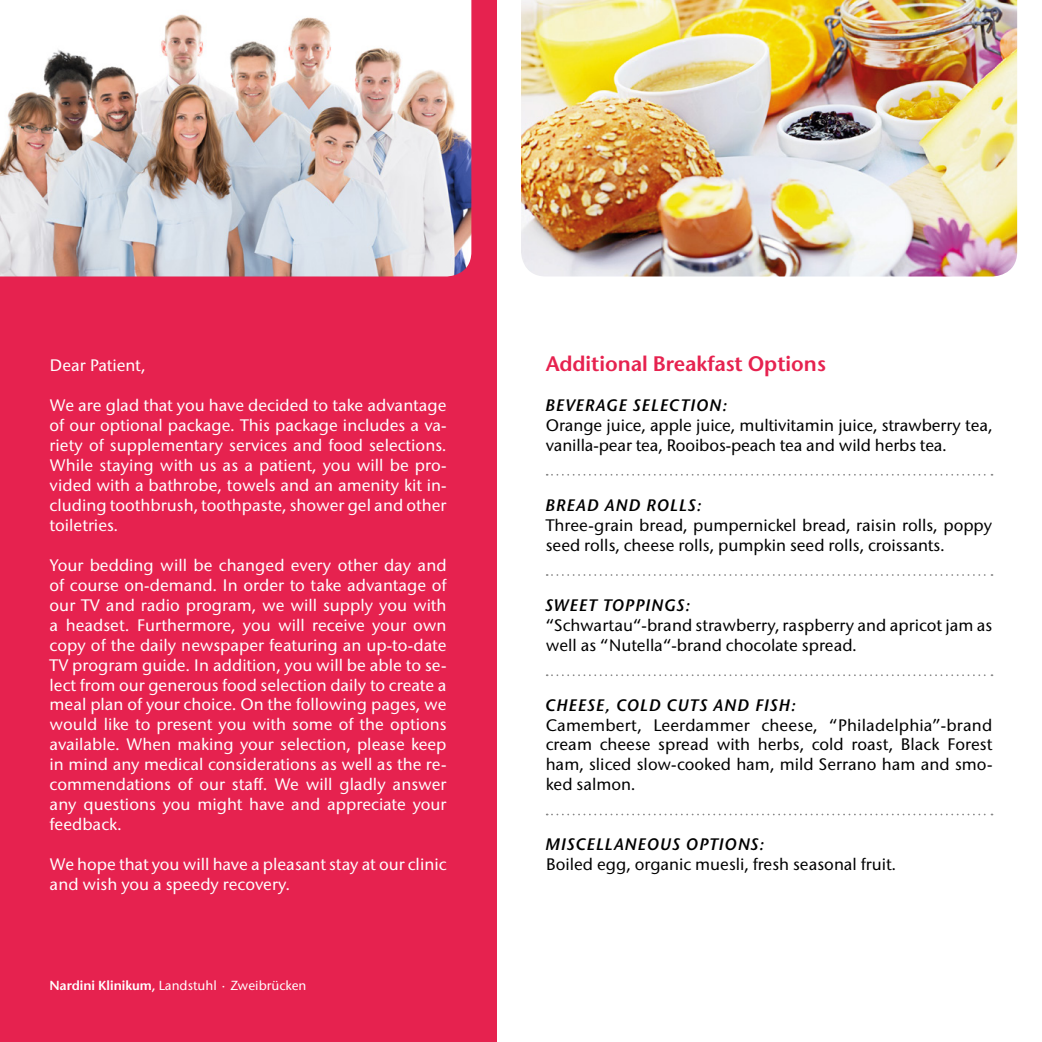
<style>
.page{position:relative;width:1042px;height:1042px;background:#fff}
.page>*{position:absolute;margin:0;border:0;box-sizing:border-box;transform-origin:0 0}
.t1{font:600 21px "Stone Sans ITC";color:#e6224f}
.t2{font:500 16.62px/19.9px "Stone Sans ITC";color:#fff;text-align:justify}
.t3{font:500 16.62px/19.9px "Stone Sans ITC";color:#000}
.t4{font:italic 600 16.62px "Stone Sans IIITC Std";letter-spacing:.07em;color:#000}
.t5{font:500 13.12px "Stone Sans ITC";color:#fff}
.s1{font-weight:600}
</style>
<div class="page">
<div style="left:0;top:0;width:496px;height:1042px;background:#e6224f"></div>
<img style="left:0;top:0;width:471px;height:276px">
<svg style="left:547px;top:674px;width:445px;height:2px"></svg>
<svg style="left:547px;top:574px;width:445px;height:2px"></svg>
<svg style="left:547px;top:474px;width:445px;height:2px"></svg>
<svg style="left:547px;top:813px;width:445px;height:2px"></svg>
<img style="left:521px;top:0;width:496px;height:276px">
<p class="t2" style="left:50px;top:356px;width:97px">Dear Patient,</p>
<p class="t2" style="left:50px;top:395px;width:398px">We are glad that you have decided to take advantage of our optional package. This package includes a va&shy;riety of supplementary services and food selections.<br>While staying with us as a patient, you will be pro&shy;vided with a bathrobe, towels and an amenity kit in&shy;cluding toothbrush, toothpaste, shower gel and other toiletries.</p>
<p class="t2" style="left:50px;top:555px;width:398px">Your bedding will be changed every other day and of course on-demand. In order to take advantage of our TV and radio program, we will supply you with a headset. Furthermore, you will receive your own copy of the daily newspaper featuring an up-to-date TV program guide. In addition, you will be able to se&shy;lect from our generous food selection daily to create a meal plan of your choice. On the following pages, we would like to present you with some of the options available. When making your selection, please keep in mind any medical considerations as well as the re&shy;commendations of our staff. We will gladly answer any questions you might have and appreciate your feedback.</p>
<p class="t2" style="left:50px;top:854px;width:398px">We hope that you will have a pleasant stay at our clinic and wish you a speedy recovery.</p>
<p class="t5" style="left:50px;top:977px;width:258px"><span class="s1">Nardini Klinikum,</span> Landstuhl · Zweibrücken</p>
<p class="t1" style="left:546px;top:350px;width:282px">Additional Breakfast Options</p>
<p class="t4" style="left:546px;top:395px;width:183px">BEVERAGE SELECTION:</p>
<p class="t3" style="left:546px;top:415px;width:448px">Orange juice, apple juice, multivitamin juice, strawberry tea, vanilla-pear tea, Rooibos-peach tea and wild herbs tea.</p>
<p class="t4" style="left:546px;top:495px;width:157px">BREAD AND ROLLS:</p>
<p class="t3" style="left:546px;top:515px;width:448px">Three-grain bread, pumpernickel bread, raisin rolls, poppy seed rolls, cheese rolls, pumpkin seed rolls, croissants.</p>
<p class="t4" style="left:546px;top:594px;width:146px">SWEET TOPPINGS:</p>
<p class="t3" style="left:546px;top:615px;width:448px">“Schwartau“-brand strawberry, raspberry and apricot jam as well as “Nutella“-brand chocolate spread.</p>
<p class="t4" style="left:546px;top:694px;width:252px">CHEESE, COLD CUTS AND FISH:</p>
<p class="t3" style="left:546px;top:715px;width:448px;text-align:justify">Camembert, Leerdammer cheese, “Philadelphia”-brand cream cheese spread with herbs, cold roast, Black Forest ham, sliced slow-cooked ham, mild Serrano ham and smo&shy;ked salmon.</p>
<p class="t4" style="left:546px;top:834px;width:220px">MISCELLANEOUS OPTIONS:</p>
<p class="t3" style="left:546px;top:854px;width:352px">Boiled egg, organic muesli, fresh seasonal fruit.</p>
</div>
